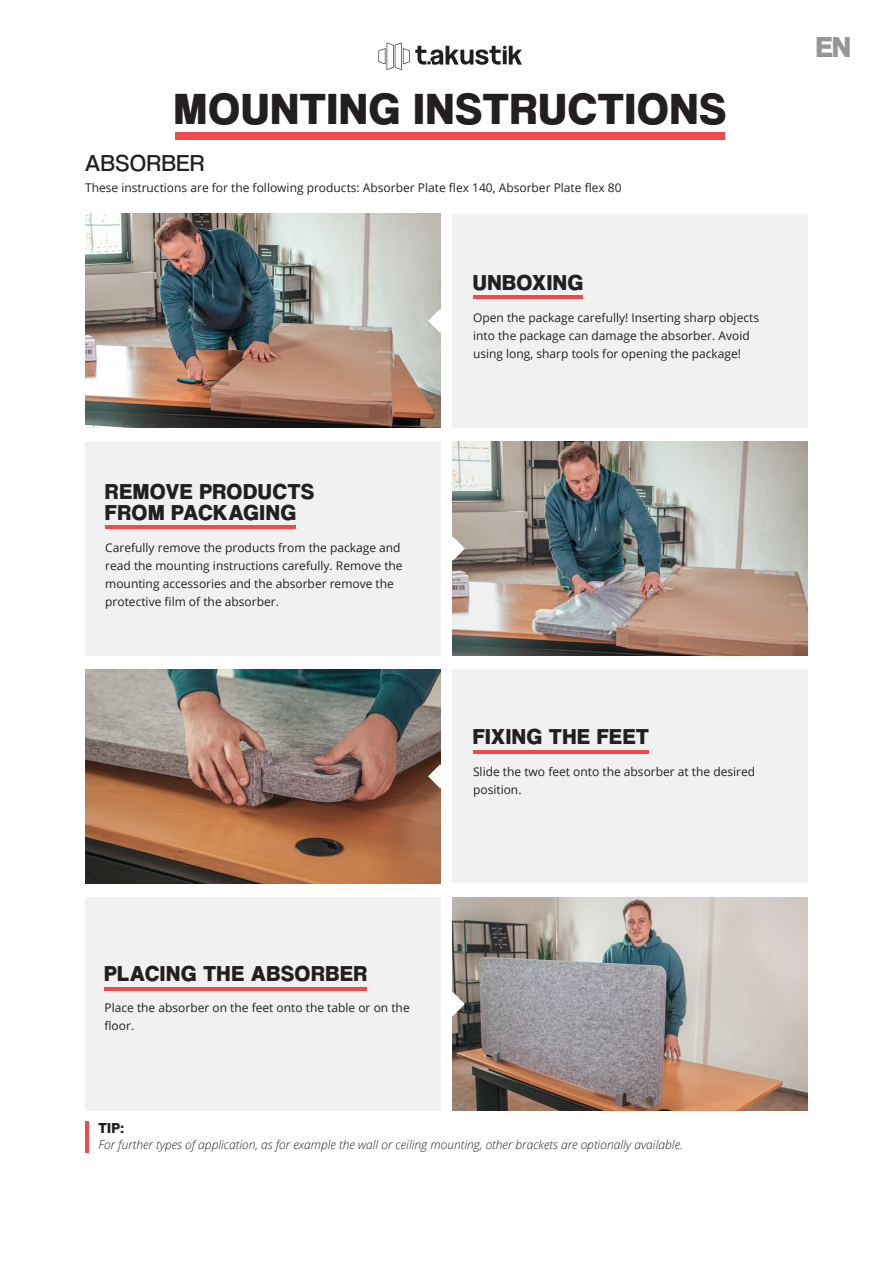
<style>
.page{position:relative;width:893px;height:1263px;background:#fff}
.page>*{position:absolute;margin:0;border:0;box-sizing:border-box;transform-origin:0 0}
.t1{font:45.3px "Coolvetica Hv";letter-spacing:.045em;color:#231f20}
.t2{font:30px "Coolvetica Hv";color:#969696}
.t3{font:24px "Coolvetica Bk";letter-spacing:.05em;color:#231f20}
.t4{font:22.5px/20.2px "Coolvetica Hv";letter-spacing:.05em;color:#231f20}
.t5{font:15px "Coolvetica Hv";color:#231f20}
.t6{font:12px/18px "Open Sans";color:#231f20}
.t7{font:italic 300 12px "Open Sans";color:#231f20}
</style>
<div class="page">
<div style="left:175px;top:132px;width:550px;height:8px;background:#f04b4c"></div>
<svg style="left:378px;top:43px;width:144px;height:27px"></svg>
<img style="left:453px;top:897px;width:355px;height:214px">
<img style="left:85px;top:669px;width:355px;height:214px">
<img style="left:453px;top:442px;width:355px;height:213px">
<svg style="left:452px;top:536px;width:13px;height:25px"></svg>
<img style="left:85px;top:214px;width:355px;height:214px">
<svg style="left:428px;top:309px;width:13px;height:24px"></svg>
<div style="left:453px;top:669px;width:355px;height:214px;background:#f1f1f1"></div>
<div style="left:85px;top:897px;width:355px;height:214px;background:#f1f1f1"></div>
<svg style="left:428px;top:764px;width:13px;height:24px"></svg>
<svg style="left:452px;top:992px;width:13px;height:24px"></svg>
<div style="left:453px;top:214px;width:355px;height:214px;background:#f1f1f1"></div>
<hr style="left:473px;top:295px;width:110px;height:4px;background:#f04b4c">
<div style="left:85px;top:442px;width:355px;height:213px;background:#f1f1f1"></div>
<hr style="left:105px;top:525px;width:191px;height:4px;background:#f04b4c">
<hr style="left:473px;top:750px;width:175px;height:3px;background:#f04b4c">
<hr style="left:105px;top:987px;width:262px;height:3px;background:#f04b4c">
<hr style="left:85px;top:1121px;width:4px;height:32px;background:#f04b4c">
<h1 class="t1" style="left:175px;top:82px;width:553px">MOUNTING INSTRUCTIONS</h1>
<h3 class="t3" style="left:85px;top:149px;width:121px">ABSORBER</h3>
<p class="t6" style="left:85px;top:178px;width:538px">These instructions are for the following products: Absorber Plate flex 140, Absorber Plate flex 80</p>
<h3 class="t4" style="left:473px;top:272px;width:111px">UNBOXING</h3>
<h3 class="t4" style="left:105px;top:482px;width:210px">REMOVE PRODUCTS<br>FROM PACKAGING</h3>
<p class="t6" style="left:105px;top:538px;width:299px">Carefully remove the products from the package and read the mounting instructions carefully. Remove the mounting accessories and the absorber remove the protective film of the absorber.</p>
<p class="t6" style="left:473px;top:308px;width:287px">Open the package carefully! Inserting sharp objects into the package can damage the absorber. Avoid using long, sharp tools for opening the package!</p>
<h3 class="t4" style="left:473px;top:726px;width:177px">FIXING THE FEET</h3>
<p class="t6" style="left:473px;top:762px;width:284px">Slide the two feet onto the absorber at the desired position.</p>
<h2 class="t2" style="left:816px;top:30px;width:36px">EN</h2>
<h3 class="t4" style="left:105px;top:963px;width:264px">PLACING THE ABSORBER</h3>
<p class="t6" style="left:105px;top:998px;width:307px">Place the absorber on the feet onto the table or on the floor.</p>
<p class="t5" style="left:98px;top:1119px;width:27px">TIP:</p>
<p class="t7" style="left:98px;top:1136px;width:586px">For further types of application, as for example the wall or ceiling mounting, other brackets are optionally available.</p>
</div>
